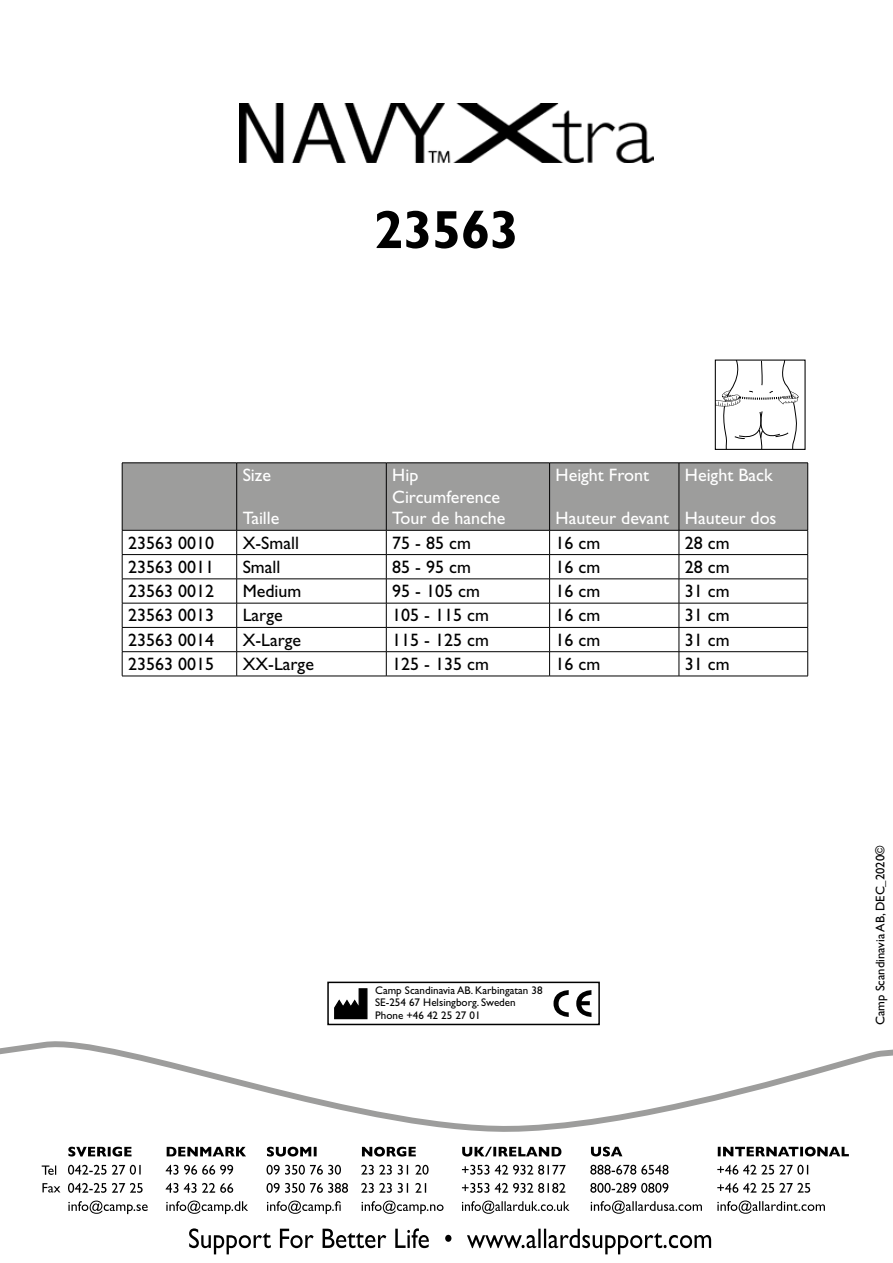
<style>
.page{position:relative;width:893px;height:1263px;background:#fff}
.page>*{position:absolute;margin:0;border:0;box-sizing:border-box;transform-origin:0 0}
.t1{font:700 54px "Gill Sans Std";letter-spacing:-.02em;color:#000}
.t2{font:18px "Gill Sans Std";color:#000}
.t3{font:18px/21.6px "Gill Sans Std";color:#fff}
.t4{font:12.6px "Gill Sans Std";color:#000}
.t5{font:11.1px/12.1px "Gill Sans Std";color:#000}
</style>
<div class="page">
<div style="left:327px;top:982px;width:273px;height:43px;border:2px solid #000"></div>
<svg style="left:553px;top:990px;width:16px;height:27px"></svg>
<svg style="left:576px;top:990px;width:15px;height:27px"></svg>
<svg style="left:334px;top:988px;width:34px;height:32px"></svg>
<div style="left:123px;top:464px;width:684px;height:66px;background:#9d9d9c"></div>
<hr style="left:122px;top:463px;width:115px;height:1px;background:#000">
<hr style="left:122px;top:463px;width:1px;height:67px;background:#000">
<hr style="left:237px;top:463px;width:149px;height:1px;background:#000">
<hr style="left:236px;top:463px;width:1px;height:67px;background:#000">
<hr style="left:386px;top:463px;width:164px;height:1px;background:#000">
<hr style="left:386px;top:463px;width:1px;height:67px;background:#000">
<hr style="left:550px;top:463px;width:129px;height:1px;background:#000">
<hr style="left:549px;top:463px;width:1px;height:67px;background:#000">
<hr style="left:679px;top:463px;width:129px;height:1px;background:#000">
<hr style="left:679px;top:463px;width:1px;height:67px;background:#000">
<hr style="left:807px;top:463px;width:1px;height:67px;background:#000">
<hr style="left:122px;top:530px;width:115px;height:1px;background:#000">
<hr style="left:237px;top:530px;width:149px;height:1px;background:#000">
<hr style="left:386px;top:530px;width:164px;height:1px;background:#000">
<hr style="left:550px;top:530px;width:129px;height:1px;background:#000">
<hr style="left:679px;top:530px;width:129px;height:1px;background:#000">
<hr style="left:122px;top:554px;width:115px;height:1px;background:#000">
<hr style="left:237px;top:554px;width:149px;height:1px;background:#000">
<hr style="left:386px;top:554px;width:164px;height:1px;background:#000">
<hr style="left:550px;top:554px;width:129px;height:1px;background:#000">
<hr style="left:679px;top:554px;width:129px;height:1px;background:#000">
<hr style="left:122px;top:579px;width:115px;height:1px;background:#000">
<hr style="left:237px;top:579px;width:149px;height:1px;background:#000">
<hr style="left:386px;top:579px;width:164px;height:1px;background:#000">
<hr style="left:550px;top:579px;width:129px;height:1px;background:#000">
<hr style="left:679px;top:579px;width:129px;height:1px;background:#000">
<hr style="left:122px;top:603px;width:115px;height:1px;background:#000">
<hr style="left:237px;top:603px;width:149px;height:1px;background:#000">
<hr style="left:386px;top:603px;width:164px;height:1px;background:#000">
<hr style="left:550px;top:603px;width:129px;height:1px;background:#000">
<hr style="left:679px;top:603px;width:129px;height:1px;background:#000">
<hr style="left:122px;top:627px;width:115px;height:1px;background:#000">
<hr style="left:237px;top:627px;width:149px;height:1px;background:#000">
<hr style="left:386px;top:627px;width:164px;height:1px;background:#000">
<hr style="left:550px;top:627px;width:129px;height:1px;background:#000">
<hr style="left:679px;top:627px;width:129px;height:1px;background:#000">
<hr style="left:122px;top:651px;width:115px;height:1px;background:#000">
<svg style="left:122px;top:530px;width:1px;height:146px"></svg>
<hr style="left:237px;top:651px;width:149px;height:1px;background:#000">
<svg style="left:236px;top:530px;width:1px;height:146px"></svg>
<hr style="left:386px;top:651px;width:164px;height:1px;background:#000">
<svg style="left:386px;top:530px;width:1px;height:146px"></svg>
<hr style="left:550px;top:651px;width:129px;height:1px;background:#000">
<svg style="left:549px;top:530px;width:1px;height:146px"></svg>
<hr style="left:679px;top:651px;width:129px;height:1px;background:#000">
<svg style="left:679px;top:530px;width:1px;height:146px"></svg>
<svg style="left:807px;top:530px;width:1px;height:146px"></svg>
<hr style="left:122px;top:676px;width:115px;height:1px;background:#000">
<hr style="left:237px;top:676px;width:149px;height:1px;background:#000">
<hr style="left:386px;top:676px;width:164px;height:1px;background:#000">
<hr style="left:550px;top:676px;width:129px;height:1px;background:#000">
<hr style="left:679px;top:676px;width:129px;height:1px;background:#000">
<svg style="left:717px;top:362px;width:82px;height:86px"></svg>
<div style="left:715px;top:360px;width:91px;height:90px;border:1px solid #000"></div>
<svg style="left:42px;top:1183px;width:18px;height:9px"></svg>
<svg style="left:42px;top:1165px;width:14px;height:10px"></svg>
<svg style="left:68px;top:1200px;width:80px;height:14px"></svg>
<svg style="left:68px;top:1183px;width:75px;height:10px"></svg>
<svg style="left:68px;top:1165px;width:73px;height:10px"></svg>
<svg style="left:68px;top:1147px;width:64px;height:9px"></svg>
<svg style="left:166px;top:1200px;width:82px;height:14px"></svg>
<svg style="left:166px;top:1183px;width:67px;height:10px"></svg>
<svg style="left:166px;top:1165px;width:67px;height:10px"></svg>
<svg style="left:167px;top:1147px;width:79px;height:9px"></svg>
<svg style="left:267px;top:1200px;width:74px;height:14px"></svg>
<svg style="left:267px;top:1183px;width:81px;height:10px"></svg>
<svg style="left:267px;top:1165px;width:74px;height:10px"></svg>
<svg style="left:267px;top:1147px;width:50px;height:9px"></svg>
<svg style="left:362px;top:1200px;width:82px;height:14px"></svg>
<svg style="left:361px;top:1183px;width:65px;height:10px"></svg>
<svg style="left:361px;top:1165px;width:68px;height:10px"></svg>
<svg style="left:362px;top:1147px;width:54px;height:9px"></svg>
<svg style="left:591px;top:1200px;width:111px;height:14px"></svg>
<svg style="left:590px;top:1183px;width:78px;height:10px"></svg>
<svg style="left:590px;top:1165px;width:78px;height:9px"></svg>
<svg style="left:591px;top:1147px;width:31px;height:9px"></svg>
<svg style="left:717px;top:1200px;width:108px;height:14px"></svg>
<svg style="left:717px;top:1183px;width:93px;height:10px"></svg>
<svg style="left:717px;top:1165px;width:91px;height:9px"></svg>
<svg style="left:718px;top:1147px;width:131px;height:9px"></svg>
<svg style="left:189px;top:1228px;width:522px;height:26px"></svg>
<svg style="left:462px;top:1200px;width:108px;height:14px"></svg>
<svg style="left:462px;top:1183px;width:103px;height:10px"></svg>
<svg style="left:462px;top:1165px;width:104px;height:10px"></svg>
<svg style="left:462px;top:1147px;width:99px;height:9px"></svg>
<svg style="left:0;top:1041px;width:893px;height:91px"></svg>
<img style="left:239px;top:103px;width:415px;height:59px">
<p class="t3" style="left:243px;top:464px;width:30px">Size</p>
<p class="t3" style="left:243px;top:507px;width:38px">Taille</p>
<h1 class="t1" style="left:374px;top:198px;width:147px">23563</h1>
<p class="t3" style="left:392px;top:464px;width:115px">Hip<br>Circumference<br>Tour de hanche</p>
<p class="t3" style="left:556px;top:464px;width:95px">Height Front</p>
<p class="t3" style="left:556px;top:507px;width:115px">Hauteur devant</p>
<p class="t3" style="left:685px;top:464px;width:89px">Height Back</p>
<p class="t3" style="left:685px;top:507px;width:93px">Hauteur dos</p>
<p class="t2" style="left:128px;top:532px;width:88px">23563 0010</p>
<p class="t2" style="left:243px;top:532px;width:58px">X-Small</p>
<p class="t2" style="left:392px;top:532px;width:80px">75 - 85 cm</p>
<p class="t2" style="left:556px;top:532px;width:46px">16 cm</p>
<p class="t2" style="left:685px;top:532px;width:46px">28 cm</p>
<p class="t2" style="left:128px;top:556px;width:88px">23563 0011</p>
<p class="t2" style="left:243px;top:556px;width:39px">Small</p>
<p class="t2" style="left:392px;top:556px;width:80px">85 - 95 cm</p>
<p class="t2" style="left:556px;top:556px;width:46px">16 cm</p>
<p class="t2" style="left:685px;top:556px;width:46px">28 cm</p>
<p class="t2" style="left:128px;top:581px;width:88px">23563 0012</p>
<p class="t2" style="left:243px;top:581px;width:60px">Medium</p>
<p class="t2" style="left:392px;top:581px;width:89px">95 - 105 cm</p>
<p class="t2" style="left:556px;top:581px;width:46px">16 cm</p>
<p class="t2" style="left:685px;top:581px;width:46px">31 cm</p>
<p class="t2" style="left:128px;top:605px;width:88px">23563 0013</p>
<p class="t2" style="left:243px;top:605px;width:41px">Large</p>
<p class="t2" style="left:392px;top:605px;width:98px">105 - 115 cm</p>
<p class="t2" style="left:556px;top:605px;width:46px">16 cm</p>
<p class="t2" style="left:685px;top:605px;width:46px">31 cm</p>
<p class="t2" style="left:128px;top:629px;width:88px">23563 0014</p>
<p class="t2" style="left:243px;top:629px;width:60px">X-Large</p>
<p class="t2" style="left:392px;top:629px;width:98px">115 - 125 cm</p>
<p class="t2" style="left:556px;top:629px;width:46px">16 cm</p>
<p class="t2" style="left:685px;top:629px;width:46px">31 cm</p>
<p class="t2" style="left:128px;top:654px;width:88px">23563 0015</p>
<p class="t2" style="left:243px;top:654px;width:73px">XX-Large</p>
<p class="t2" style="left:392px;top:654px;width:98px">125 - 135 cm</p>
<p class="t2" style="left:556px;top:654px;width:46px">16 cm</p>
<p class="t2" style="left:685px;top:654px;width:46px">31 cm</p>
<p class="t5" style="left:375px;top:984px;width:169px">Camp Scandinavia AB. Karbingatan 38<br>SE-254 67 Helsingborg. Sweden<br>Phone +46 42 25 27 01</p>
<p class="t4" style="left:873px;top:1025px;width:181px;rotate:-90deg">Camp Scandinavia AB, DEC_2020©</p>
</div>
